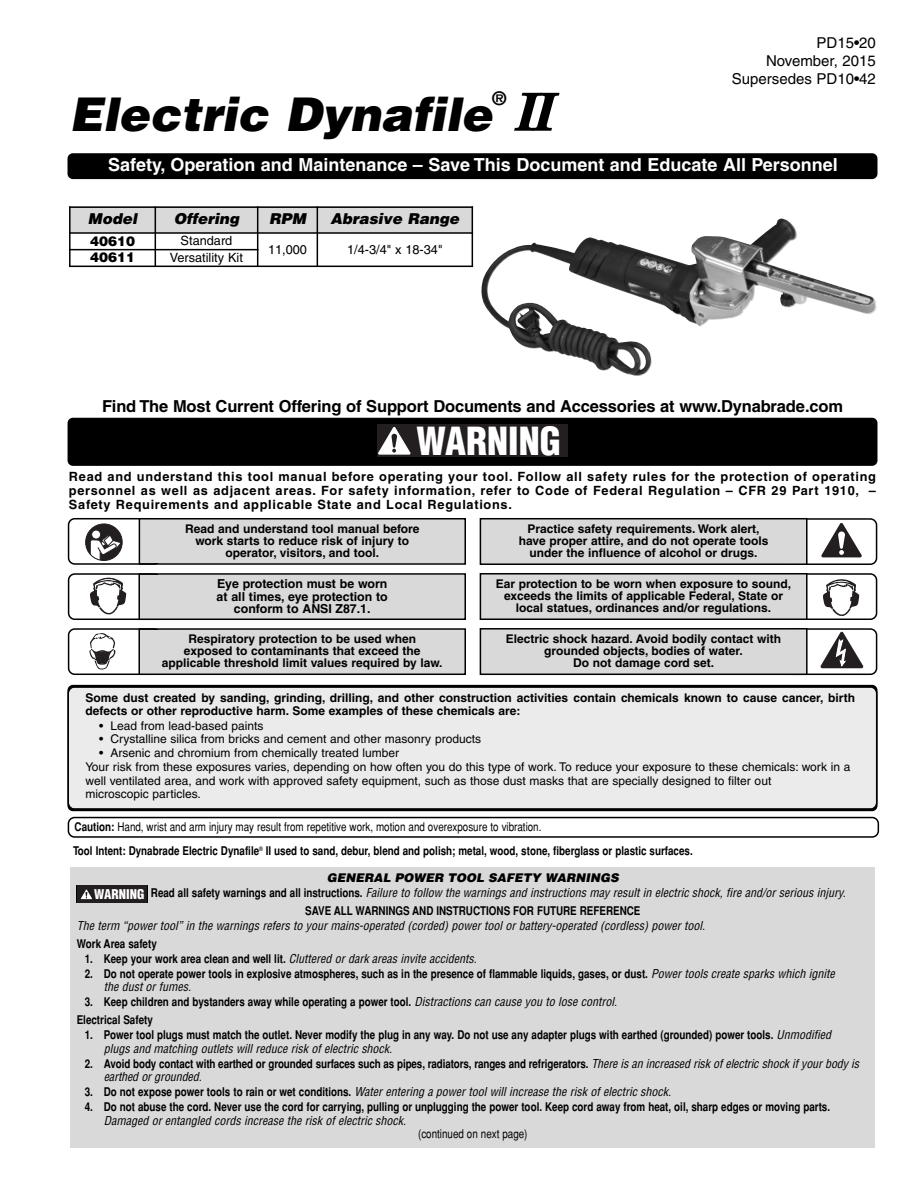
<style>
.page{position:relative;width:918px;height:1188px;background:#fff}
.page>*{position:absolute;margin:0;border:0;box-sizing:border-box;transform-origin:0 0}
.t1{font:italic 700 52.5px "New Century Schlbk";color:#000}
.t2{font:italic 900 46.5px "Helvetica";color:#000}
.t3{font:900 condensed 37.8px "Helvetica";color:#fff}
.t4{font:900 18.75px "Helvetica";color:#000}
.t5{font:700 18px "Helvetica";color:#fff}
.t6{font:700 16.5px "Helvetica";letter-spacing:-.01em;color:#000}
.t7{font:15px/18px "Helvetica";color:#000;text-align:right}
.t8{font:italic 900 15px "Helvetica";color:#000}
.t9{font:900 13.5px "Helvetica";color:#000}
.t10{font:900 condensed 13.2px "Helvetica";color:#fff}
.t11{font:700 12.75px/14.2px "Helvetica";letter-spacing:.055em;color:#000;text-align:justify}
.t12{font:12.75px "Helvetica";color:#000}
.t13{font:700 12.3px/12.3px "Helvetica";color:#000;text-align:center}
.t14{font:700 12px/13.5px "Helvetica";color:#000;scale:.82 1}
.t15{font:700 12px/12px "Helvetica";color:#000;text-align:center}
.t16{font:italic condensed 12px/15px "Helvetica";color:#000}
.t17{font:12px/13.8px "Helvetica";color:#000}
.t18{font:12px "Helvetica";color:#000;scale:.82 1}
.s1{font-weight:400}
.s2{font-weight:900;font-stretch:normal}
.s3{font-weight:700;font-style:normal;font-stretch:normal}
.s4{font-weight:400;font-style:italic;font-stretch:condensed}
</style>
<div class="page">
<img style="left:481px;top:218px;width:396px;height:158px">
<svg style="left:68px;top:817px;width:811px;height:21px"></svg>
<div style="left:69px;top:206px;width:86px;height:27px;background:#d9d9d9"></div>
<div style="left:155px;top:206px;width:103px;height:27px;background:#d9d9d9"></div>
<div style="left:258px;top:206px;width:59px;height:27px;background:#d9d9d9"></div>
<div style="left:317px;top:206px;width:156px;height:27px;background:#d9d9d9"></div>
<hr style="left:69px;top:206px;width:2px;height:61px;background:#000">
<hr style="left:155px;top:206px;width:1px;height:61px;background:#000">
<hr style="left:257px;top:206px;width:1px;height:61px;background:#000">
<hr style="left:317px;top:206px;width:1px;height:61px;background:#000">
<hr style="left:472px;top:206px;width:1px;height:61px;background:#000">
<hr style="left:69px;top:206px;width:404px;height:2px;background:#000">
<hr style="left:69px;top:232px;width:404px;height:2px;background:#000">
<hr style="left:69px;top:249px;width:189px;height:1px;background:#000">
<hr style="left:69px;top:266px;width:404px;height:1px;background:#000">
<svg style="left:68px;top:518px;width:71px;height:47px"></svg>
<div style="left:140px;top:520px;width:324px;height:43px;background:#d9d9d9"></div>
<div style="left:139px;top:518px;width:327px;height:47px;border:2px solid #000"></div>
<svg style="left:68px;top:573px;width:70px;height:47px"></svg>
<div style="left:140px;top:575px;width:324px;height:44px;background:#d9d9d9"></div>
<div style="left:138px;top:573px;width:328px;height:47px;border:2px solid #000"></div>
<svg style="left:68px;top:628px;width:70px;height:47px"></svg>
<div style="left:140px;top:630px;width:324px;height:44px;background:#d9d9d9"></div>
<div style="left:138px;top:628px;width:328px;height:47px;border:2px solid #000"></div>
<svg style="left:808px;top:628px;width:69px;height:47px"></svg>
<div style="left:481px;top:630px;width:325px;height:44px;background:#d9d9d9"></div>
<div style="left:480px;top:628px;width:328px;height:47px;border:2px solid #000"></div>
<div style="left:68px;top:418px;width:810px;height:48px;background:#000;border-radius:5px"></div>
<div style="left:377px;top:424px;width:191px;height:33px;background:#231f20"></div>
<svg style="left:378px;top:427px;width:33px;height:28px"></svg>
<svg style="left:808px;top:573px;width:69px;height:47px"></svg>
<div style="left:481px;top:575px;width:325px;height:44px;background:#d9d9d9"></div>
<div style="left:480px;top:573px;width:328px;height:47px;border:2px solid #000"></div>
<svg style="left:808px;top:518px;width:69px;height:47px"></svg>
<div style="left:481px;top:519px;width:325px;height:44px;background:#d9d9d9"></div>
<div style="left:480px;top:518px;width:328px;height:47px;border:2px solid #000"></div>
<div style="left:68px;top:153px;width:809px;height:26px;background:#000;border-radius:5px"></div>
<div style="left:67px;top:686px;width:810px;height:124px;background:#ebebeb"></div>
<div style="left:71px;top:867px;width:804px;height:281px;background:#d9d9d9"></div>
<div style="left:76px;top:886px;width:71px;height:17px;background:#000"></div>
<div style="left:77px;top:886px;width:70px;height:17px;background:#231f20"></div>
<svg style="left:81px;top:889px;width:11px;height:10px"></svg>
<h3 class="t4" style="left:492px;top:91px;width:16px">®</h3>
<h1 class="t1" style="left:516px;top:91px;width:43px">II</h1>
<h2 class="t2" style="left:69px;top:96px;width:432px">Electric Dynafile</h2>
<p class="t7" style="left:732px;top:35px;width:146px">PD15•20<br>November, 2015<br>Supersedes PD10•42</p>
<h3 class="t5" style="left:108px;top:158px;width:731px">Safety, Operation and Maintenance – Save This Document and Educate All Personnel</h3>
<p class="t8" style="left:88px;top:213px;width:53px">Model</p>
<p class="t8" style="left:174px;top:213px;width:70px">Offering</p>
<p class="t8" style="left:269px;top:213px;width:41px">RPM</p>
<p class="t8" style="left:330px;top:213px;width:133px">Abrasive Range</p>
<p class="t9" style="left:90px;top:236px;width:47px">40610</p>
<p class="t12" style="left:181px;top:236px;width:53px">Standard</p>
<p class="t12" style="left:268px;top:245px;width:40px">11,000</p>
<p class="t12" style="left:347px;top:245px;width:97px">1/4-3/4" x 18-34"</p>
<p class="t9" style="left:90px;top:252px;width:47px">40611</p>
<p class="t12" style="left:170px;top:253px;width:75px">Versatility Kit</p>
<h3 class="t6" style="left:102px;top:400px;width:742px">Find The Most Current Offering of Support Documents and Accessories at www.Dynabrade.com</h3>
<h3 class="t3" style="left:416px;top:425px;width:146px">WARNING</h3>
<p class="t11" style="left:69px;top:470px;width:808px">Read and understand this tool manual before operating your tool. Follow all safety rules for the protection of operating personnel as well as adjacent areas. For safety information, refer to Code of Federal Regulation – CFR 29 Part 1910, – Safety Requirements and applicable State and Local Regulations.</p>
<p class="t15" style="left:519px;top:524px;width:251px">Practice safety requirements. Work alert, have proper attire, and do not operate tools under the influence of alcohol or drugs.</p>
<p class="t15" style="left:185px;top:524px;width:236px">Read and understand tool manual before work starts to reduce risk of injury to operator, visitors, and tool.</p>
<p class="t13" style="left:217px;top:579px;width:173px">Eye protection must be worn at all times, eye protection to conform to ANSI Z87.1.</p>
<p class="t15" style="left:162px;top:634px;width:282px">Respiratory protection to be used when<br>exposed to contaminants that exceed the applicable threshold limit values required by law.</p>
<p class="t15" style="left:506px;top:634px;width:277px">Electric shock hazard. Avoid bodily contact with grounded objects, bodies of water.<br>Do not damage cord set.</p>
<p class="t15" style="left:496px;top:579px;width:297px">Ear protection to be worn when exposure to sound, exceeds the limits of applicable Federal, State or local statues, ordinances and/or regulations.</p>
<p class="t15" style="left:86px;top:692px;width:771px;line-height:13.5px;text-align:left">Some dust created by sanding, grinding, drilling, and other construction activities contain chemicals known to cause cancer, birth defects or other reproductive harm. Some examples of these chemicals are:</p>
<p class="t17" style="left:99px;top:720px;width:166px">• Lead from lead-based paints</p>
<p class="t17" style="left:99px;top:733px;width:383px">• Crystalline silica from bricks and cement and other masonry products</p>
<p class="t17" style="left:86px;top:747px;width:766px;text-indent:14px">• Arsenic and chromium from chemically treated lumber<br>Your risk from these exposures varies, depending on how often you do this type of work. To reduce your exposure to these chemicals: work in a well ventilated area, and work with approved safety equipment, such as those dust masks that are specially designed to filter out<br>microscopic particles.</p>
<p class="t14" style="left:73px;top:816px;width:757px;line-height:24.3px">Caution: <span class="s1">Hand, wrist and arm injury may result from repetitive work, motion and overexposure to vibration.<br></span>Tool Intent: Dynabrade Electric Dynafile<sup>®</sup> II used to sand, debur, blend and polish; metal, wood, stone, fiberglass or plastic surfaces.</p>
<p class="t16" style="left:151px;top:871px;width:699px;text-indent:176px"><span class="s2">GENERAL POWER TOOL SAFETY WARNINGS<br></span><span class="s3">R e a d a l l s a f e t y w a r n i n g s a n d a l l i n s t r u c t i o n s .</span> Failure to follow the warnings and instructions may result in electric shock, fire and/or serious injury.</p>
<p class="t14" style="left:305px;top:905px;width:410px">SAVE ALL WARNINGS AND INSTRUCTIONS FOR FUTURE REFERENCE</p>
<p class="t16" style="left:77px;top:919px;width:632px">The term “power tool” in the warnings refers to your mains-operated (corded) power tool or battery -operated (cordless) power tool.</p>
<p class="t14" style="left:85px;top:937px;width:483px;line-height:15px;text-indent:-8px">Work Area safety<br>1 . Ke e p y o u r w o r k a r e a c l e a n a n d we l l l i t . <span class="s4">Cluttered or dark areas invite accidents.</span></p>
<p class="t14" style="left:104px;top:968px;width:896px;text-indent:-19px">2. Do not operate power tools in explosive atmospheres, such as in the presence of flammable liquids, gases, or dust. <span class="s4">Power tools create sparks which ignite the dust or fumes.</span></p>
<p class="t14" style="left:77px;top:994px;width:663px;line-height:18px;text-indent:8px">3. Keep children and bystanders away while operating a power tool. <span class="s4">Distractions can cause you to lose control.<br></span>Electrical Safety</p>
<p class="t14" style="left:104px;top:1029px;width:892px;text-indent:-19px">1. Power tool plugs must match the outlet. Never modify the plug in any way. Do not use any adapter plugs with earthed (grounded) power tools. <span class="s4">Unmodified plugs and matching outlets will reduce risk of electric shock.</span></p>
<p class="t14" style="left:104px;top:1058px;width:926px;text-indent:-19px">2. Avoid body contact with earthed or grounded surfaces such as pipes, radiators, ranges and refrigerators. <span class="s4">There is an increased risk ofelectric shock ifyourbody is earthed orgrounded.</span></p>
<p class="t16" style="left:85px;top:1085px;width:590px"><span class="s3">3 . D o n o t e x p o s e p o w e r t o o l s t o r a i n o r w e t c o n d i t i o n s .</span> Water entering a power tool will increase the risk of electric shock.</p>
<p class="t14" style="left:85px;top:1101px;width:911px">4. Do not abuse the cord. Never use the cord for carrying, pulling or unplugging the power tool. Keep cord away from heat, oil, sharp edges or moving parts.</p>
<p class="t16" style="left:104px;top:1114px;width:306px">Damaged or entangled cords increase the risk of electric shock.</p>
<p class="t18" style="left:418px;top:1129px;width:135px">(continued on next page)</p>
<p class="t10" style="left:94px;top:889px;width:52px">WARNING</p>
</div>
